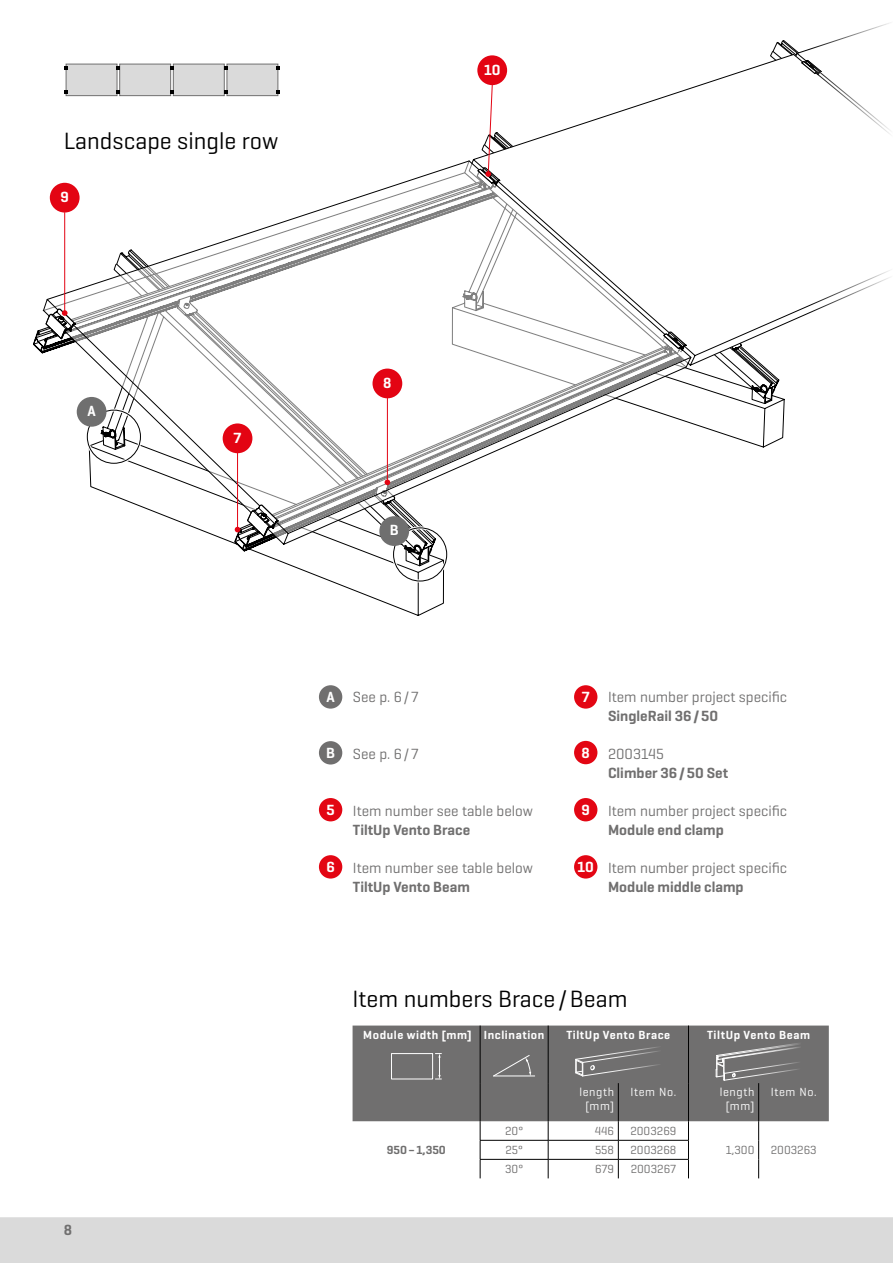
<style>
.page{position:relative;width:893px;height:1263px;background:#fff}
.page>*{position:absolute;margin:0;border:0;box-sizing:border-box;transform-origin:0 0}
.t1{font:24px "K2 Geogrotesque";color:#000}
.t2{font:15px/19px "K2 Geogrotesque";color:#706f6f}
.t3{font:600 15px/19px "K2 Geogrotesque";color:#706f6f}
.t4{font:600 15px "K2 Geogrotesque";color:#fff}
.t5{font:600 12px "K2 Geogrotesque";letter-spacing:.05em;color:#fff}
.t6{font:12px "K2 Geogrotesque";color:#706f6f}
.t7{font:12px/13.5px "K2 Geogrotesque";letter-spacing:.05em;color:#fff;text-align:center}
.t8{font:600 12px "K2 Geogrotesque";color:#706f6f}
.s1{font-weight:600;color:#fff}
.s2{font-weight:600}
.s3{color:#fff}
.s4{font-weight:400}
</style>
<div class="page">
<svg style="left:362px;top:546px;width:73px;height:15px"></svg>
<svg style="left:43px;top:182px;width:649px;height:364px"></svg>
<svg style="left:63px;top:63px;width:401px;height:303px"></svg>
<div style="left:372px;top:369px;width:30px;height:29px;background:#e30413;border-radius:50%"></div>
<hr style="left:387px;top:398px;width:1px;height:84px;background:#e30413">
<svg style="left:385px;top:479px;width:5px;height:6px"></svg>
<svg style="left:464px;top:40px;width:426px;height:360px"></svg>
<div style="left:50px;top:183px;width:30px;height:30px;background:#e30413;border-radius:50%"></div>
<hr style="left:64px;top:213px;width:1px;height:100px;background:#e30413">
<svg style="left:33px;top:310px;width:40px;height:35px"></svg>
<div style="left:223px;top:423px;width:29px;height:30px;background:#e30413;border-radius:50%"></div>
<hr style="left:237px;top:453px;width:1px;height:77px;background:#e30413">
<svg style="left:234px;top:507px;width:42px;height:36px"></svg>
<div style="left:86px;top:409px;width:56px;height:56px;border:3px solid #fff;border-radius:50%"></div>
<div style="left:87px;top:410px;width:54px;height:54px;border:1px solid #000;border-radius:50%"></div>
<div style="left:392px;top:526px;width:56px;height:56px;border:3px solid #fff;border-radius:50%"></div>
<div style="left:393px;top:527px;width:54px;height:54px;border:1px solid #000;border-radius:50%"></div>
<div style="left:77px;top:397px;width:29px;height:30px;background:#6f6f6f;border-radius:50%"></div>
<div style="left:379px;top:516px;width:30px;height:30px;background:#6f6f6f;border-radius:50%"></div>
<div style="left:0;top:1217px;width:893px;height:46px;background:#dadada"></div>
<div style="left:353px;top:1025px;width:476px;height:96px;background:#706f6f"></div>
<hr style="left:480px;top:1025px;width:1px;height:58px;background:#000">
<hr style="left:548px;top:1025px;width:1px;height:58px;background:#000">
<hr style="left:688px;top:1025px;width:1px;height:58px;background:#000">
<hr style="left:480px;top:1083px;width:1px;height:38px;background:#000">
<hr style="left:548px;top:1083px;width:1px;height:38px;background:#000">
<hr style="left:618px;top:1083px;width:1px;height:38px;background:#000">
<hr style="left:688px;top:1083px;width:1px;height:38px;background:#000">
<hr style="left:758px;top:1083px;width:1px;height:38px;background:#000">
<svg style="left:758px;top:1121px;width:1px;height:57px"></svg>
<hr style="left:480px;top:1140px;width:68px;height:1px;background:#000">
<hr style="left:548px;top:1140px;width:70px;height:1px;background:#000">
<hr style="left:618px;top:1140px;width:71px;height:1px;background:#000">
<hr style="left:480px;top:1159px;width:68px;height:1px;background:#000">
<svg style="left:480px;top:1121px;width:1px;height:57px"></svg>
<hr style="left:548px;top:1159px;width:70px;height:1px;background:#000">
<svg style="left:548px;top:1121px;width:1px;height:57px"></svg>
<hr style="left:618px;top:1159px;width:71px;height:1px;background:#000">
<svg style="left:618px;top:1121px;width:1px;height:57px"></svg>
<svg style="left:688px;top:1121px;width:1px;height:57px"></svg>
<div style="left:391px;top:1053px;width:42px;height:26px;border:1px solid #fff"></div>
<svg style="left:435px;top:1053px;width:6px;height:27px"></svg>
<hr style="left:494px;top:1075px;width:41px;height:1px;background:#fff">
<svg style="left:493px;top:1054px;width:38px;height:23px"></svg>
<svg style="left:575px;top:1046px;width:87px;height:31px;background:#7d7c7c"></svg>
<svg style="left:716px;top:1042px;width:86px;height:39px;background:#818080"></svg>
<div style="left:574px;top:741px;width:23px;height:23px;background:#e30613;border-radius:50%"></div>
<div style="left:574px;top:685px;width:23px;height:24px;background:#e30613;border-radius:50%"></div>
<div style="left:319px;top:685px;width:23px;height:24px;background:#706f6f;border-radius:50%"></div>
<div style="left:319px;top:741px;width:23px;height:23px;background:#706f6f;border-radius:50%"></div>
<div style="left:574px;top:798px;width:23px;height:23px;background:#e30613;border-radius:50%"></div>
<div style="left:574px;top:855px;width:23px;height:23px;background:#e30613;border-radius:50%"></div>
<div style="left:319px;top:798px;width:23px;height:23px;background:#e30613;border-radius:50%"></div>
<div style="left:319px;top:855px;width:23px;height:23px;background:#e30613;border-radius:50%"></div>
<div style="left:119px;top:64px;width:52px;height:32px;background:#dadada;border:1px solid #706f6f"></div>
<div style="left:173px;top:64px;width:52px;height:32px;background:#dadada;border:1px solid #706f6f"></div>
<div style="left:227px;top:64px;width:51px;height:32px;background:#dadada;border:1px solid #706f6f"></div>
<svg style="left:170px;top:66px;width:4px;height:4px"></svg>
<svg style="left:224px;top:66px;width:4px;height:4px"></svg>
<svg style="left:276px;top:66px;width:4px;height:4px"></svg>
<svg style="left:170px;top:90px;width:4px;height:4px"></svg>
<svg style="left:224px;top:90px;width:4px;height:4px"></svg>
<svg style="left:276px;top:90px;width:4px;height:4px"></svg>
<div style="left:66px;top:64px;width:51px;height:32px;background:#dadada;border:1px solid #706f6f"></div>
<svg style="left:64px;top:66px;width:4px;height:4px"></svg>
<svg style="left:64px;top:90px;width:4px;height:4px"></svg>
<svg style="left:116px;top:66px;width:4px;height:4px"></svg>
<svg style="left:116px;top:90px;width:4px;height:4px"></svg>
<h1 class="t1" style="left:64px;top:126px;width:216px">Landscape single row</h1>
<p class="t4" style="left:60px;top:188px;width:10px">9</p>
<p class="t4" style="left:484px;top:60px;width:18px">10</p>
<p class="t4" style="left:88px;top:402px;width:10px">A</p>
<p class="t3" style="left:64px;top:1220px;width:10px">8</p>
<p class="t4" style="left:234px;top:428px;width:9px">7</p>
<p class="t4" style="left:383px;top:373px;width:10px">8</p>
<p class="t4" style="left:390px;top:521px;width:10px">B</p>
<p class="t2" style="left:327px;top:687px;width:93px"><span class="s1">A</span> See p. 6/7</p>
<p class="t2" style="left:608px;top:687px;width:181px;text-indent:-26px"><span class="s1">7</span> Item number project specific<br><span class="s2">SingleRail 36/50</span></p>
<p class="t2" style="left:326px;top:744px;width:94px"><span class="s1">B</span> See p. 6/7</p>
<p class="t3" style="left:608px;top:744px;width:122px;text-indent:-26px"><span class="s3">8</span> <span class="s4">2003145<br></span>Climber 36/50 Set</p>
<p class="t2" style="left:353px;top:801px;width:182px;text-indent:-26px"><span class="s1">5</span> Item number see table below<br><span class="s2">TiltUp Vento Brace</span></p>
<p class="t2" style="left:353px;top:858px;width:182px;text-indent:-27px"><span class="s1">6</span> Item number see table below<br><span class="s2">TiltUp Vento Beam</span></p>
<p class="t2" style="left:608px;top:801px;width:181px;text-indent:-27px"><span class="s1">9</span> Item number project specific<br><span class="s2">Module end clamp</span></p>
<p class="t2" style="left:608px;top:858px;width:181px;text-indent:-31px"><span class="s1">10</span> Item number project specific<br><span class="s2">Module middle clamp</span></p>
<h1 class="t1" style="left:353px;top:983px;width:277px">Item numbers Brace /Beam</h1>
<p class="t5" style="left:363px;top:1027px;width:183px">Module width [mm] Inclination</p>
<p class="t5" style="left:566px;top:1027px;width:106px">TiltUp Vento Brace</p>
<p class="t5" style="left:707px;top:1027px;width:105px">TiltUp Vento Beam</p>
<p class="t7" style="left:579px;top:1085px;width:36px">length [mm]</p>
<p class="t7" style="left:630px;top:1085px;width:47px">Item No.</p>
<p class="t7" style="left:720px;top:1085px;width:36px">length [mm]</p>
<p class="t7" style="left:771px;top:1085px;width:47px">Item No.</p>
<p class="t6" style="left:505px;top:1123px;width:20px">20°</p>
<p class="t6" style="left:595px;top:1123px;width:21px">446</p>
<p class="t6" style="left:630px;top:1123px;width:48px">2003269</p>
<p class="t8" style="left:387px;top:1142px;width:61px">950–1,350</p>
<p class="t6" style="left:505px;top:1142px;width:19px">25°</p>
<p class="t6" style="left:595px;top:1142px;width:21px">558</p>
<p class="t6" style="left:630px;top:1142px;width:48px">2003268</p>
<p class="t6" style="left:726px;top:1142px;width:30px">1,300</p>
<p class="t6" style="left:771px;top:1142px;width:47px">2003263</p>
<p class="t6" style="left:505px;top:1161px;width:20px">30°</p>
<p class="t6" style="left:595px;top:1161px;width:21px">679</p>
<p class="t6" style="left:631px;top:1161px;width:47px">2003267</p>
</div>
